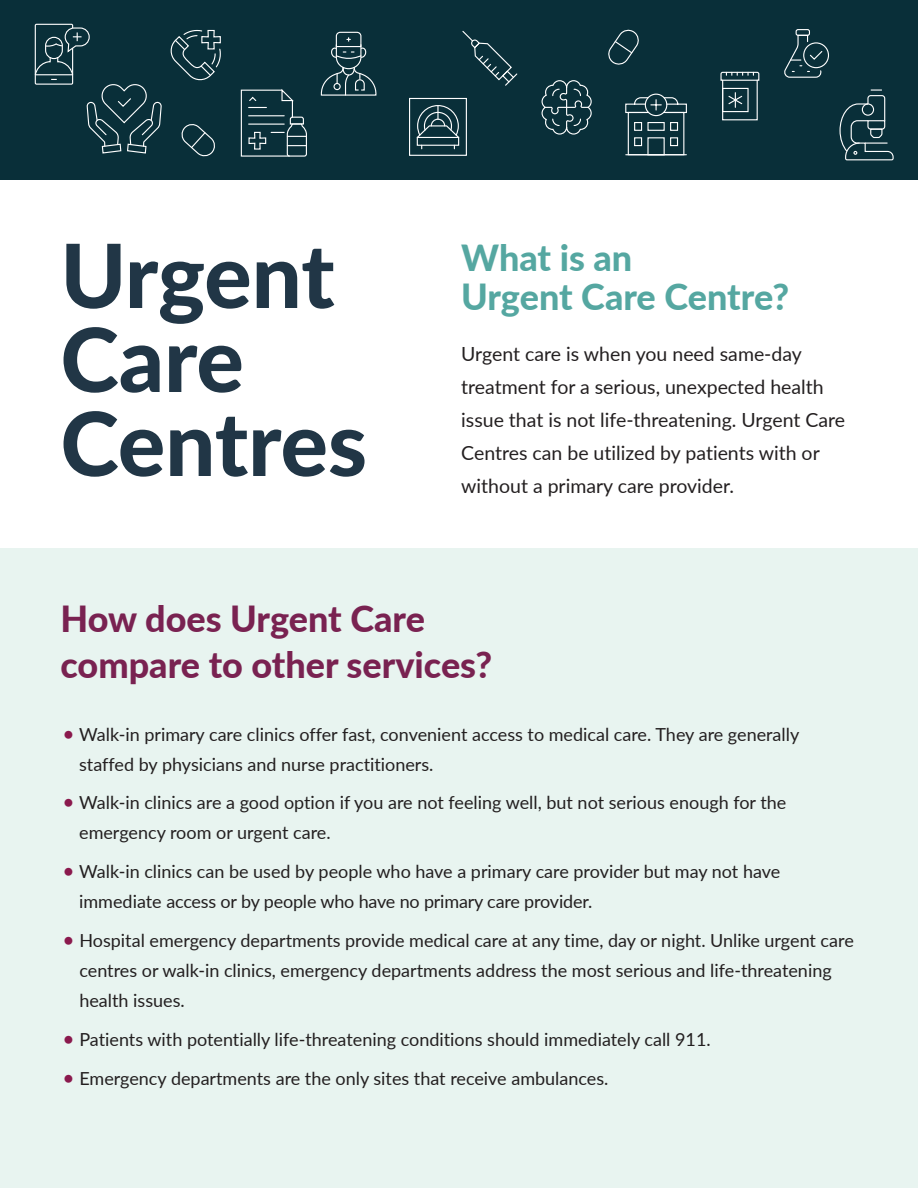
<style>
.page{position:relative;width:918px;height:1188px;background:#fff}
.page>*{position:absolute;margin:0;border:0;box-sizing:border-box;transform-origin:0 0}
.t1{font:800 88.5px "Lato";letter-spacing:-.005em;color:#213646}
.t2{font:800 36px "Lato";color:#792251}
.t3{font:800 36px/38.7px "Lato";letter-spacing:-.005em;color:#55a7a1}
.t4{font:19.5px/33px "Lato";color:#231f20}
.t5{font:18px/30px "Lato";color:#231f20}
.s1{font-size:21px;color:#8a194d}
</style>
<div class="page">
<div style="left:0;top:549px;width:918px;height:639px;background:#e8f4f0"></div>
<div style="left:0;top:0;width:918px;height:179px;background:#092f39"></div>
<svg style="left:170px;top:29px;width:51px;height:52px"></svg>
<div style="left:722px;top:88px;width:27px;height:24px;border:1px solid #fff"></div>
<div style="left:722px;top:80px;width:36px;height:40px;border:1px solid #fff"></div>
<svg style="left:720px;top:71px;width:40px;height:10px"></svg>
<svg style="left:728px;top:93px;width:15px;height:14px"></svg>
<svg style="left:462px;top:30px;width:56px;height:56px"></svg>
<div style="left:35px;top:24px;width:38px;height:61px;border:1px solid #fff"></div>
<svg style="left:34px;top:27px;width:128px;height:127px"></svg>
<svg style="left:625px;top:93px;width:62px;height:63px"></svg>
<hr style="left:626px;top:154px;width:60px;height:1px;background:#fff">
<svg style="left:541px;top:80px;width:51px;height:55px"></svg>
<svg style="left:839px;top:89px;width:55px;height:72px"></svg>
<div style="left:796px;top:29px;width:14px;height:7px;border:1px solid #fff;border-radius:2px"></div>
<div style="left:803px;top:42px;width:26px;height:26px;border:1px solid #fff;border-radius:50%"></div>
<svg style="left:784px;top:34px;width:39px;height:44px"></svg>
<svg style="left:181px;top:124px;width:34px;height:33px"></svg>
<svg style="left:608px;top:29px;width:31px;height:36px"></svg>
<div style="left:409px;top:98px;width:58px;height:58px;border:1px solid #fff"></div>
<div style="left:417px;top:137px;width:42px;height:9px;border:1px solid #fff"></div>
<svg style="left:416px;top:105px;width:44px;height:34px"></svg>
<svg style="left:240px;top:89px;width:67px;height:68px"></svg>
<svg style="left:320px;top:31px;width:57px;height:65px"></svg>
<p class="t1" style="left:60px;top:210px;width:276px">Urgent</p>
<p class="t1" style="left:60px;top:294px;width:185px">Care</p>
<p class="t1" style="left:60px;top:378px;width:308px">Centres</p>
<p class="t3" style="left:461px;top:237px;width:329px">What is an<br>Urgent Care Centre?</p>
<p class="t4" style="left:461px;top:336px;width:385px">Urgent care is when you need same-day treatment for a serious, unexpected health issue that is not life-threatening. Urgent Care Centres can be utilized by patients with or without a primary care provider.</p>
<p class="t2" style="left:60px;top:592px;width:366px">How does Urgent Care</p>
<p class="t2" style="left:60px;top:638px;width:433px">compare to other services?</p>
<p class="t5" style="left:79px;top:718px;width:722px;text-indent:-17px"><span class="s1">•</span> Walk-in primary care clinics offer fast, convenient access to medical care. They are generally staffed by physicians and nurse practitioners.</p>
<p class="t5" style="left:79px;top:787px;width:709px;text-indent:-17px"><span class="s1">•</span> Walk-in clinics are a good option if you are not feeling well, but not serious enough for the emergency room or urgent care.</p>
<p class="t5" style="left:79px;top:856px;width:703px;text-indent:-17px"><span class="s1">•</span> Walk-in clinics can be used by people who have a primary care provider but may not have immediate access or by people who have no primary care provider.</p>
<p class="t5" style="left:79px;top:925px;width:776px;text-indent:-17px"><span class="s1">•</span> Hospital emergency departments provide medical care at any time, day or night. Unlike urgent care centres or walk-in clinics, emergency departments address the most serious and life-threatening health issues.</p>
<p class="t5" style="left:63px;top:1024px;width:650px"><span class="s1">•</span> Patients with potentially life-threatening conditions should immediately call 911.</p>
<p class="t5" style="left:63px;top:1063px;width:547px"><span class="s1">•</span> Emergency departments are the only sites that receive ambulances.</p>
</div>
